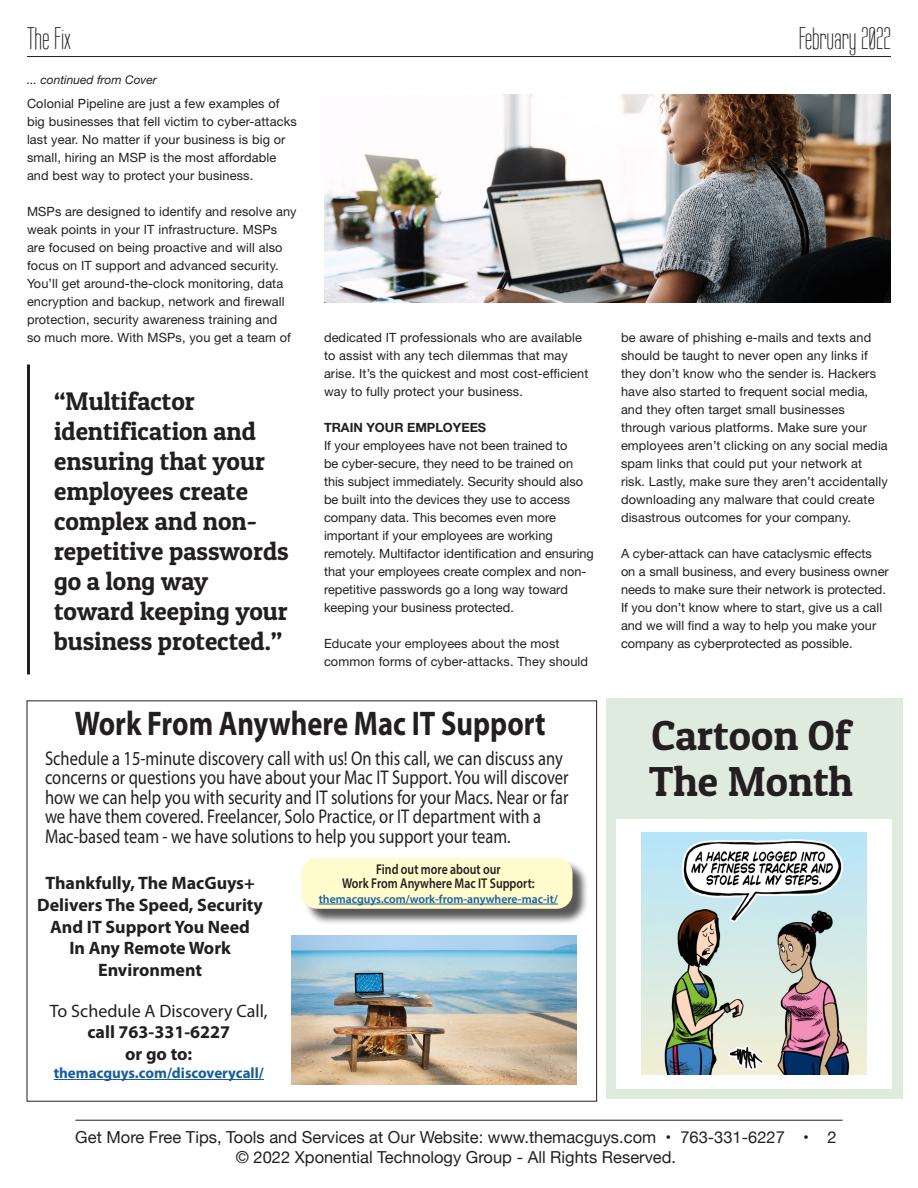
<style>
.page{position:relative;width:918px;height:1188px;background:#fff}
.page>*{position:absolute;margin:0;border:0;box-sizing:border-box;transform-origin:0 0}
.t1{font:42px/46.5px "Patua One";color:#231f20}
.t2{font:700 34.35px "Myriad Pro";color:#231f20;scale:.83 1}
.t3{font:27px "Labtop";color:#231f20}
.t4{font:25.5px/30px "Patua One";color:#231f20}
.t5{font:19.95px/19.5px "Myriad Pro";color:#231f20;scale:.83 1}
.t6{font:700 18px/21.6px "Myriad Pro";color:#231f20;text-align:center}
.t7{font:18px "Myriad Pro";color:#231f20}
.t8{font:16.5px/19.8px "Helvetica Neue";color:#231f20;text-align:center}
.t9{font:700 15px "Myriad Pro";color:#175d9e}
.t10{font:600 14.25px/14.4px "Myriad Pro";color:#231f20;text-align:center;scale:.83 1}
.t11{font:12.75px/18px "Helvetica Neue LT Std";letter-spacing:.01em;color:#231f20}
.t12{font:700 12.75px "Helvetica Neue LT Std";color:#231f20}
.t13{font:italic 12px "Helvetica Neue LT Std";color:#231f20}
.t14{font:600 11.85px "Myriad Pro";color:#175d9e}
</style>
<div class="page">
<hr style="left:27px;top:56px;width:864px;height:1px;background:#231f20">
<hr style="left:75px;top:1120px;width:768px;height:1px;background:#231f20">
<img style="left:292px;top:935px;width:284px;height:149px">
<hr style="left:54px;top:1079px;width:210px;height:1px;background:#175d9e">
<div style="left:304px;top:860px;width:285px;height:65px;background:#231f20;opacity:.75"></div>
<div style="left:302px;top:858px;width:271px;height:51px;background:#fffbcc;border-radius:16px"></div>
<hr style="left:319px;top:904px;width:239px;height:1px;background:#175d9e">
<div style="left:606px;top:698px;width:296px;height:401px;background:#e0ebe0"></div>
<div style="left:616px;top:819px;width:276px;height:270px;background:#fff"></div>
<hr style="left:27px;top:364px;width:3px;height:310px;background:#231f20">
<img style="left:642px;top:833px;width:225px;height:242px">
<img style="left:324px;top:94px;width:567px;height:208px">
<h3 class="t3" style="left:27px;top:22px;width:45px">The Fix</h3>
<h3 class="t3" style="left:799px;top:22px;width:94px">February 2022</h3>
<p class="t13" style="left:27px;top:72px;width:131px">... continued from Cover</p>
<p class="t11" style="left:27px;top:94px;width:271px">Colonial Pipeline are just a few examples of big businesses that fell victim to cyber-attacks last year. No matter if your business is big or small, hiring an MSP is the most affordable and best way to protect your business.</p>
<p class="t11" style="left:27px;top:202px;width:271px">MSPs are designed to identify and resolve any weak points in your IT infrastructure. MSPs are focused on being proactive and will also focus on IT support and advanced security.<br>You’ll get around-the-clock monitoring, data encryption and backup, network and firewall protection, security awareness training and<br>so much more. With MSPs, you get a team of</p>
<h3 class="t4" style="left:54px;top:386px;width:236px">“Multifactor identification and ensuring that your employees create complex and non&shy;repetitive passwords go a long way toward keeping your business protected.”</h3>
<p class="t11" style="left:324px;top:328px;width:266px">dedicated IT professionals who are available to assist with any tech dilemmas that may arise. It’s the quickest and most cost-efficient way to fully protect your business.</p>
<p class="t12" style="left:324px;top:420px;width:164px">TRAIN YOUR EMPLOYEES</p>
<p class="t11" style="left:324px;top:436px;width:271px">If your employees have not been trained to<br>be cyber-secure, they need to be trained on this subject immediately. Security should also be built into the devices they use to access company data. This becomes even more important if your employees are working remotely. Multifactor identification and ensuring that your employees create complex and non&shy;repetitive passwords go a long way toward keeping your business protected.</p>
<p class="t11" style="left:324px;top:634px;width:266px">Educate your employees about the most common forms of cyber-attacks. They should</p>
<h2 class="t2" style="left:75px;top:701px;width:569px">Work From Anywhere Mac IT Support</h2>
<p class="t5" style="left:45px;top:748px;width:632px">Schedule a 15-minute discovery call with us! On this call, we can discuss any concerns or questions you have about your Mac IT Support. You will discover how we can help you with security and IT solutions for your Macs. Near or far we have them covered. Freelancer, Solo Practice, or IT department with a Mac-based team - we have solutions to help you support your team.</p>
<h3 class="t6" style="left:37px;top:872px;width:227px">Thankfully, The MacGuys+<br>Delivers The Speed, Security<br>And IT Support You Need<br>In Any Remote Work<br>Environment</h3>
<h3 class="t7" style="left:50px;top:1000px;width:219px">To Schedule A Discovery Call,</h3>
<h3 class="t6" style="left:87px;top:1021px;width:144px">call 763-331-6227 or go to:</h3>
<p class="t9" style="left:54px;top:1063px;width:212px">themacguys.com/discoverycall/</p>
<p class="t10" style="left:342px;top:862px;width:233px">Find out more about our<br>Work From Anywhere Mac IT Support:</p>
<p class="t14" style="left:319px;top:891px;width:241px">themacguys.com/work-from-anywhere-mac-it/</p>
<p class="t11" style="left:621px;top:328px;width:268px">be aware of phishing e-mails and texts and should be taught to never open any links if they don’t know who the sender is. Hackers have also started to frequent social media, and they often target small businesses through various platforms. Make sure your employees aren’t clicking on any social media spam links that could put your network at risk. Lastly, make sure they aren’t accidentally downloading any malware that could create disastrous outcomes for your company.</p>
<p class="t11" style="left:621px;top:544px;width:269px">A cyber-attack can have cataclysmic effects on a small business, and every business owner needs to make sure their network is protected.<br>If you don’t know where to start, give us a call and we will find a way to help you make your company as cyberprotected as possible.</p>
<h1 class="t1" style="left:649px;top:711px;width:205px">Cartoon Of<br>The Month</h1>
<p class="t8" style="left:75px;top:1128px;width:763px">Get More Free Tips, Tools and Services at Our Website: www.themacguys.com • 763-331-6227 • 2 © 2022 Xponential Technology Group - All Rights Reserved.</p>
</div>
